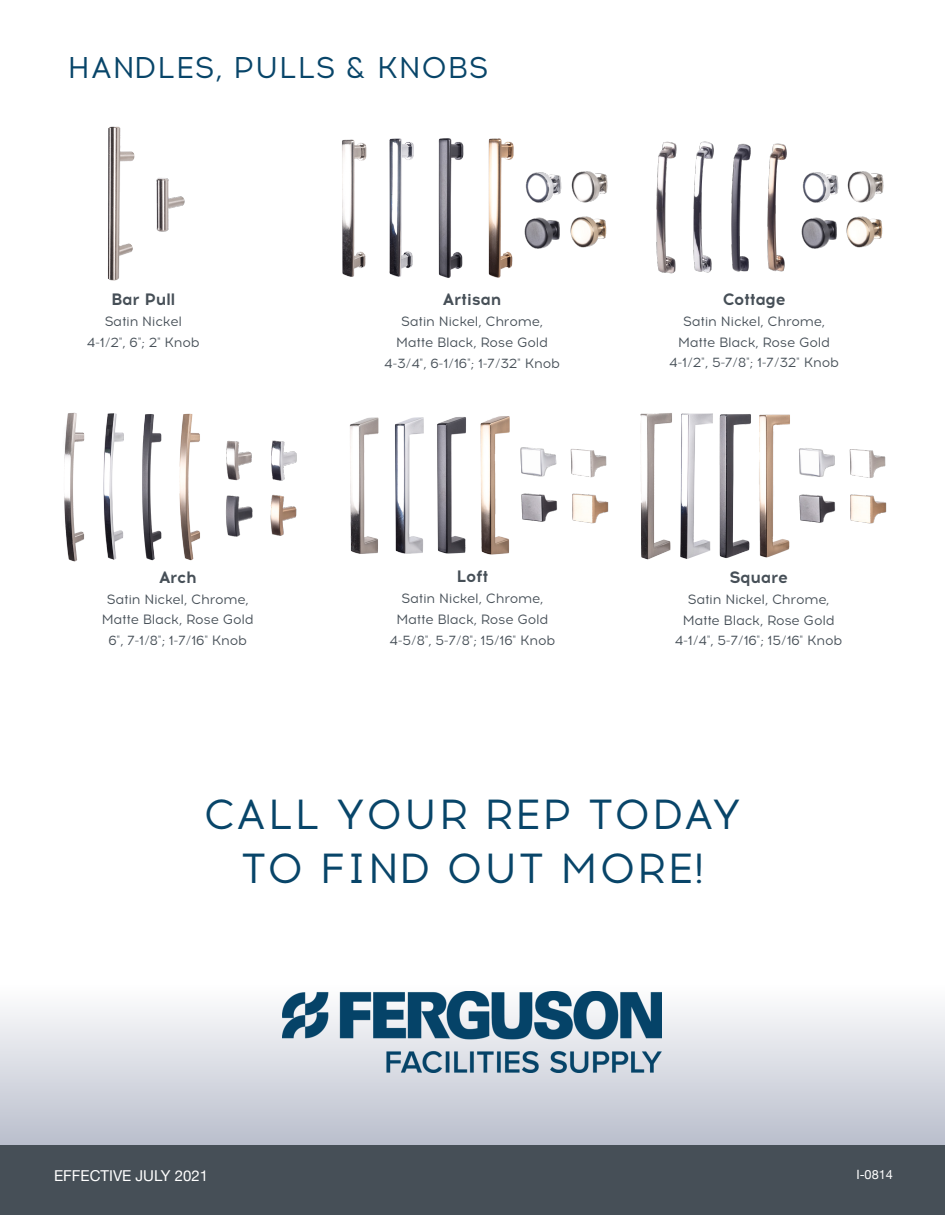
<style>
.page{position:relative;width:945px;height:1215px;background:#fff}
.page>*{position:absolute;margin:0;border:0;box-sizing:border-box;transform-origin:0 0}
.t1{font:42px/54px "Acrom";letter-spacing:.04em;color:#084569;text-align:center}
.t2{font:30px "Acrom";letter-spacing:.02em;color:#084569}
.t3{font:700 16.5px "Acrom";letter-spacing:-.02em;color:#464f57}
.t4{font:15px "Helvetica Neue";color:#fff}
.t5{font:13.5px/20.9px "Acrom";letter-spacing:-.02em;color:#464f57;text-align:center}
.t6{font:12.75px "Helvetica Neue";color:#fff}
</style>
<div class="page">
<svg style="left:0;top:992px;width:945px;height:154px;background:#d4d7df"></svg>
<div style="left:0;top:1146px;width:945px;height:69px;background:#464f57"></div>
<img style="left:283px;top:991px;width:378px;height:81px">
<img style="left:389px;top:138px;width:25px;height:139px">
<img style="left:438px;top:138px;width:76px;height:140px">
<img style="left:342px;top:139px;width:25px;height:138px">
<img style="left:108px;top:126px;width:27px;height:155px">
<img style="left:156px;top:178px;width:29px;height:54px">
<img style="left:179px;top:413px;width:21px;height:148px">
<img style="left:64px;top:412px;width:21px;height:150px">
<img style="left:103px;top:413px;width:21px;height:147px">
<img style="left:142px;top:414px;width:20px;height:147px">
<img style="left:225px;top:440px;width:28px;height:97px">
<img style="left:271px;top:440px;width:26px;height:41px">
<img style="left:270px;top:494px;width:27px;height:42px">
<img style="left:761px;top:414px;width:29px;height:144px">
<img style="left:640px;top:413px;width:29px;height:147px">
<img style="left:721px;top:414px;width:40px;height:144px">
<img style="left:669px;top:413px;width:52px;height:146px">
<img style="left:799px;top:448px;width:36px;height:29px">
<img style="left:849px;top:449px;width:37px;height:29px">
<img style="left:799px;top:494px;width:36px;height:29px">
<img style="left:850px;top:494px;width:37px;height:30px">
<img style="left:480px;top:416px;width:30px;height:139px">
<img style="left:437px;top:417px;width:29px;height:137px">
<img style="left:520px;top:447px;width:37px;height:75px">
<img style="left:570px;top:449px;width:37px;height:29px">
<img style="left:572px;top:493px;width:37px;height:31px">
<img style="left:395px;top:417px;width:29px;height:137px">
<img style="left:349px;top:417px;width:30px;height:137px">
<img style="left:524px;top:172px;width:38px;height:77px">
<img style="left:570px;top:171px;width:38px;height:77px">
<img style="left:693px;top:141px;width:21px;height:132px">
<img style="left:731px;top:143px;width:20px;height:129px">
<img style="left:767px;top:143px;width:20px;height:129px">
<img style="left:656px;top:141px;width:21px;height:133px">
<img style="left:801px;top:172px;width:38px;height:77px">
<img style="left:846px;top:171px;width:38px;height:77px">
<p class="t2" style="left:68px;top:49px;width:423px">HANDLES, PULLS &amp; KNOBS</p>
<p class="t3" style="left:111px;top:288px;width:66px">Bar Pull</p>
<p class="t5" style="left:87px;top:311px;width:114px">Satin Nickel<br>4-1/2", 6"; 2" Knob</p>
<p class="t3" style="left:159px;top:565px;width:40px">Arch</p>
<p class="t5" style="left:102px;top:589px;width:153px">Satin Nickel, Chrome,<br>Matte Black, Rose Gold<br>6", 7-1/8"; 1-7/16" Knob</p>
<p class="t3" style="left:443px;top:288px;width:60px">Artisan</p>
<p class="t5" style="left:384px;top:311px;width:177px">Satin Nickel, Chrome,<br>Matte Black, Rose Gold<br>4-3/4", 6-1/16"; 1-7/32" Knob</p>
<p class="t3" style="left:457px;top:565px;width:33px">Loft</p>
<p class="t5" style="left:390px;top:589px;width:167px">Satin Nickel, Chrome,<br>Matte Black, Rose Gold<br>4-5/8", 5-7/8"; 15/16" Knob</p>
<p class="t3" style="left:723px;top:287px;width:64px">Cottage</p>
<p class="t5" style="left:669px;top:311px;width:171px">Satin Nickel, Chrome,<br>Matte Black, Rose Gold<br>4-1/2", 5-7/8"; 1-7/32" Knob</p>
<p class="t3" style="left:729px;top:566px;width:60px">Square</p>
<p class="t5" style="left:675px;top:589px;width:169px">Satin Nickel, Chrome,<br>Matte Black, Rose Gold<br>4-1/4", 5-7/16"; 15/16" Knob</p>
<p class="t1" style="left:204px;top:789px;width:539px">CALL YOUR REP TODAY<br>TO FIND OUT MORE!</p>
<p class="t4" style="left:54px;top:1165px;width:155px">EFFECTIVE JULY 2021</p>
<p class="t6" style="left:856px;top:1165px;width:38px">I-0814</p>
</div>
